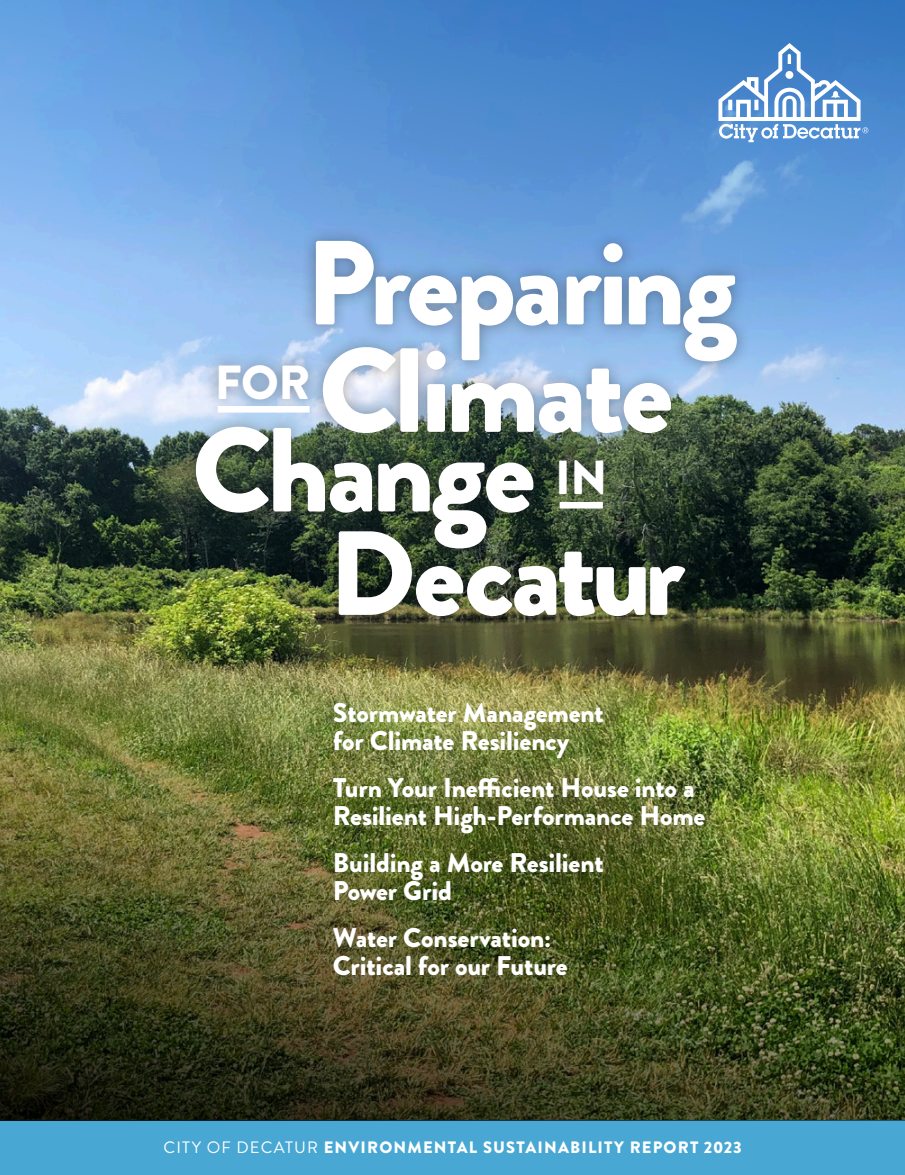
<style>
.page{position:relative;width:905px;height:1175px;background:#fff}
.page>*{position:absolute;margin:0;border:0;box-sizing:border-box;transform-origin:0 0}
.t1{font:900 119.25px "Brandon Grotesque";letter-spacing:-.03em;color:#fff}
.t2{font:900 47.7px "Brandon Grotesque";color:#fff}
.t3{font:900 27px/28.5px "Brandon Grotesque";letter-spacing:-.005em;color:#fff}
.t4{font:900 16.5px "Brandon Grotesque";letter-spacing:.07em;color:#fff}
.s1{font-weight:400}
</style>
<div class="page">
<svg style="left:0;top:0;width:904px;height:429px;background:#6ba0dc"></svg>
<div style="left:0;top:1120px;width:904px;height:54px;background:#48a8d3"></div>
<img style="left:0;top:429px;width:904px;height:691px">
<div style="left:181px;top:226px;width:570px;height:404px;background:#231f20;opacity:.4"></div>
<div style="left:218px;top:406px;width:92px;height:6px;background:#fff"></div>
<div style="left:559px;top:502px;width:44px;height:6px;background:#fff"></div>
<svg style="left:718px;top:43px;width:150px;height:99px"></svg>
<h1 class="t1" style="left:305px;top:199px;width:433px">Preparing</h1>
<h1 class="t1" style="left:319px;top:306px;width:356px">Climate</h1>
<h2 class="t2" style="left:215px;top:348px;width:97px">FOR</h2>
<h1 class="t1" style="left:192px;top:386px;width:345px">Change</h1>
<h2 class="t2" style="left:555px;top:443px;width:54px">IN</h2>
<h1 class="t1" style="left:328px;top:489px;width:358px">Decatur</h1>
<p class="t3" style="left:333px;top:698px;width:272px">Stormwater Management for Climate Resiliency</p>
<p class="t3" style="left:333px;top:773px;width:374px">Turn Your Inefficient House into a<br>Resilient High-Performance Home</p>
<p class="t3" style="left:333px;top:848px;width:272px">Building a More Resilient<br>Power Grid</p>
<p class="t3" style="left:333px;top:923px;width:236px">Water Conservation:<br>Critical for our Future</p>
<p class="t4" style="left:163px;top:1135px;width:579px"><span class="s1">CITY OF DECATUR</span> ENVIRONMENTAL SUSTAINABILITY REPORT 2023</p>
</div>
